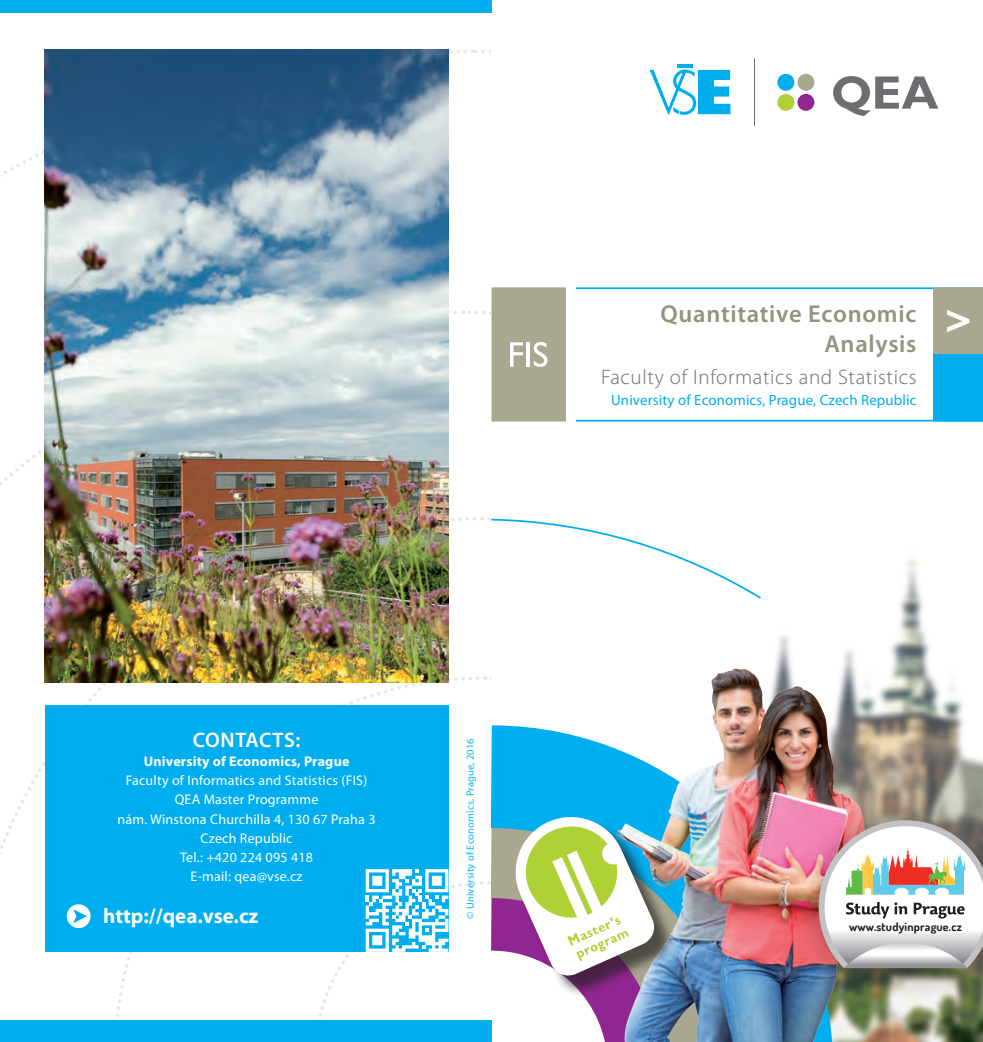
<style>
.page{position:relative;width:983px;height:1042px;background:#fff}
.page>*{position:absolute;margin:0;border:0;box-sizing:border-box;transform-origin:0 0}
.t1{font:600 24.5px "Myriad Pro";letter-spacing:.03em;color:#95937f}
.t2{font:300 21px "Myriad Pro";letter-spacing:.03em;color:#6c6d70}
.t3{font:700 21px "Myriad Pro";color:#fff}
.nadpis{font:600 21px "Myriad Pro";letter-spacing:.02em;color:#fff}
.t4{font:14.88px "Myriad Pro";letter-spacing:.01em;color:#00aeef}
.text{font:14px "Myriad Pro";letter-spacing:.015em;color:#fff}
.text-2{font:700 14px "Myriad Pro";letter-spacing:.015em;color:#fff}
.text-3{font:700 11.9px "Dosis";letter-spacing:.015em;color:#231f20}
.text-4{font:10.5px "Myriad Pro";letter-spacing:.015em;color:#00baf1}
</style>
<div class="page">
<svg style="left:111px;top:682px;width:277px;height:339px"></svg>
<img style="left:778px;top:559px;width:204px;height:483px">
<svg style="left:388px;top:674px;width:496px;height:368px"></svg>
<svg style="left:489px;top:518px;width:272px;height:81px"></svg>
<div style="left:0;top:0;width:491px;height:12px;background:#00aeef"></div>
<div style="left:0;top:1021px;width:491px;height:21px;background:#00aeef"></div>
<img style="left:45px;top:50px;width:403px;height:632px">
<div style="left:45px;top:705px;width:403px;height:246px;background:#00aeef"></div>
<hr style="left:753px;top:58px;width:1px;height:68px;background:#6c6d70">
<hr style="left:677px;top:64px;width:15px;height:3px;background:#00aeef">
<svg style="left:649px;top:69px;width:81px;height:46px"></svg>
<div style="left:777px;top:94px;width:17px;height:17px;background:#b0d136;border-radius:50%"></div>
<div style="left:797px;top:94px;width:17px;height:17px;background:#90268f;border-radius:50%"></div>
<div style="left:797px;top:74px;width:17px;height:17px;background:#a9a790;border-radius:50%"></div>
<div style="left:777px;top:74px;width:17px;height:17px;background:#00aeef;border-radius:50%"></div>
<svg style="left:833px;top:76px;width:105px;height:40px"></svg>
<svg style="left:576px;top:287px;width:357px;height:134px"></svg>
<svg style="left:933px;top:287px;width:49px;height:134px;background:#56adc3"></svg>
<div style="left:491px;top:287px;width:75px;height:134px;background:#a9a790;border:4px solid #a9a790"></div>
<svg style="left:510px;top:342px;width:13px;height:25px"></svg>
<hr style="left:526px;top:342px;width:3px;height:25px;background:#fff">
<svg style="left:533px;top:342px;width:14px;height:25px"></svg>
<div style="left:67px;top:904px;width:24px;height:24px;background:#fff;border-radius:50%"></div>
<svg style="left:73px;top:909px;width:14px;height:14px"></svg>
<img style="left:611px;top:644px;width:268px;height:398px">
<svg style="left:310px;top:810px;width:364px;height:232px"></svg>
<div style="left:793px;top:795px;width:189px;height:202px;background:#231f20;opacity:.4"></div>
<img style="left:804px;top:806px;width:178px;height:168px">
<p class="t1" style="left:660px;top:298px;width:257px">Quantitative Economic</p>
<p class="t1" style="left:824px;top:328px;width:94px">Analysis</p>
<p class="t2" style="left:601px;top:364px;width:317px">Faculty of Informatics and Statistics</p>
<p class="t4" style="left:611px;top:390px;width:307px">University of Economics, Prague, Czech Republic</p>
<p class="nadpis" style="left:193px;top:726px;width:109px">CONTACTS:</p>
<p class="text-2" style="left:144px;top:752px;width:207px">University of Economics, Prague</p>
<p class="text" style="left:126px;top:771px;width:243px">Faculty of Informatics and Statistics (FIS)</p>
<p class="text" style="left:175px;top:791px;width:145px">QEA Master Programme</p>
<p class="text" style="left:117px;top:810px;width:259px">nám. Winstona Churchilla 4, 130 67 Praha 3</p>
<p class="text" style="left:200px;top:829px;width:93px">Czech Republic</p>
<p class="text" style="left:180px;top:848px;width:134px">Tel.: +420 224 095 418</p>
<p class="text" style="left:190px;top:868px;width:113px">E-mail: qea@vse.cz</p>
<p class="t3" style="left:103px;top:902px;width:157px">http://qea.vse.cz</p>
<p class="text-4" style="left:464px;top:918px;width:182px;rotate:-90deg">© University of Economics, Prague, 2016</p>
<p class="text-3" style="left:848px;top:919px;width:114px">www.studyinprague.cz</p>
</div>
